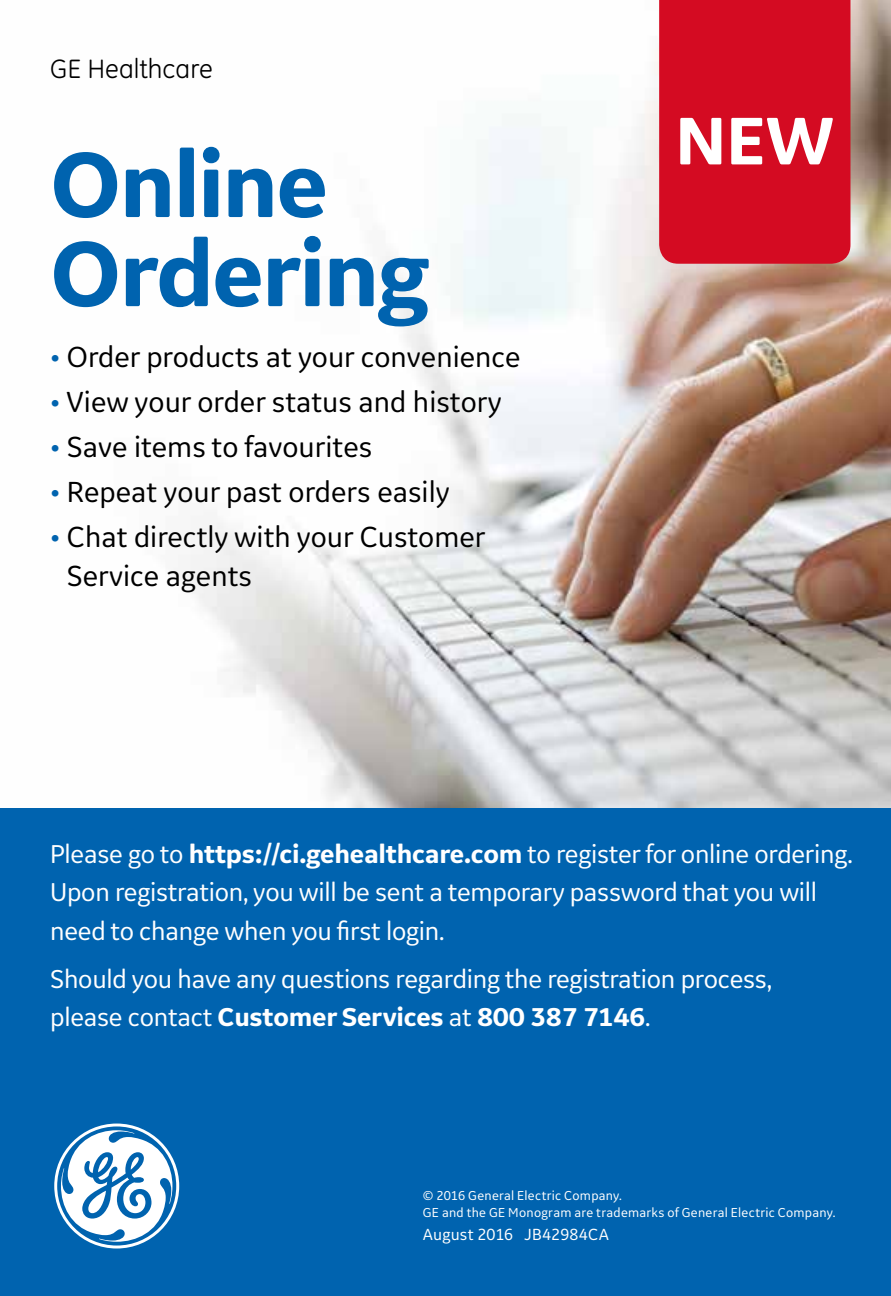
<style>
.page{position:relative;width:891px;height:1296px;background:#fff}
.page>*{position:absolute;margin:0;border:0;box-sizing:border-box;transform-origin:0 0}
.t1{font:700 96.75px/89.1px "GE Inspira Sans";letter-spacing:-.02em;color:#0063af}
.t2{font:700 70.2px "GE Inspira Sans";color:#fff}
.t3{font:30.38px/38.2px "GE Inspira Sans";color:#000}
.t4{font:27px/38.2px "GE Inspira Sans";letter-spacing:-.01em;color:#fff}
.t5{font:27px "GE Inspira";color:#000}
.t6{font:16.88px "GE Inspira Sans";letter-spacing:.015em;color:#fff}
.t7{font:13.5px/16.9px "GE Inspira Sans";letter-spacing:.02em;color:#fff}
.s1{color:#0063af}
.s2{font-weight:700}
</style>
<div class="page">
<div style="left:0;top:807px;width:891px;height:489px;background:#0063af"></div>
<img style="left:190px;top:0;width:701px;height:807px">
<div style="left:659px;top:0;width:191px;height:264px;background:#d40b22"></div>
<svg style="left:54px;top:1124px;width:125px;height:125px"></svg>
<p class="t5" style="left:50px;top:53px;width:164px">GE Healthcare</p>
<h1 class="t1" style="left:50px;top:138px;width:380px">Online<br>Ordering</h1>
<p class="t3" style="left:50px;top:337px;width:472px"><span class="s1">•</span> Order products at your convenience</p>
<p class="t3" style="left:50px;top:382px;width:453px"><span class="s1">•</span> View your order status and history</p>
<p class="t3" style="left:50px;top:427px;width:324px"><span class="s1">•</span> Save items to favourites</p>
<p class="t3" style="left:50px;top:472px;width:401px"><span class="s1">•</span> Repeat your past orders easily</p>
<p class="t3" style="left:67px;top:517px;width:420px;text-indent:-17px"><span class="s1">•</span> Chat directly with your Customer<br>Service agents</p>
<h2 class="t2" style="left:675px;top:98px;width:161px">NEW</h2>
<p class="t4" style="left:50px;top:834px;width:804px">Please go to <span class="s2">https://ci.gehealthcare.com</span> to register for online ordering.<br>Upon registration, you will be sent a temporary password that you will need to change when you first login.</p>
<p class="t4" style="left:50px;top:959px;width:724px">Should you have any questions regarding the registration process, please contact <span class="s2">Customer Services</span> at <span class="s2">800 387 7146</span>.</p>
<p class="t7" style="left:423px;top:1187px;width:414px">© 2016 General Electric Company.<br>GE and the GE Monogram are trademarks of General Electric Company.</p>
<p class="t6" style="left:423px;top:1224px;width:188px">August 2016 JB42984CA</p>
</div>
